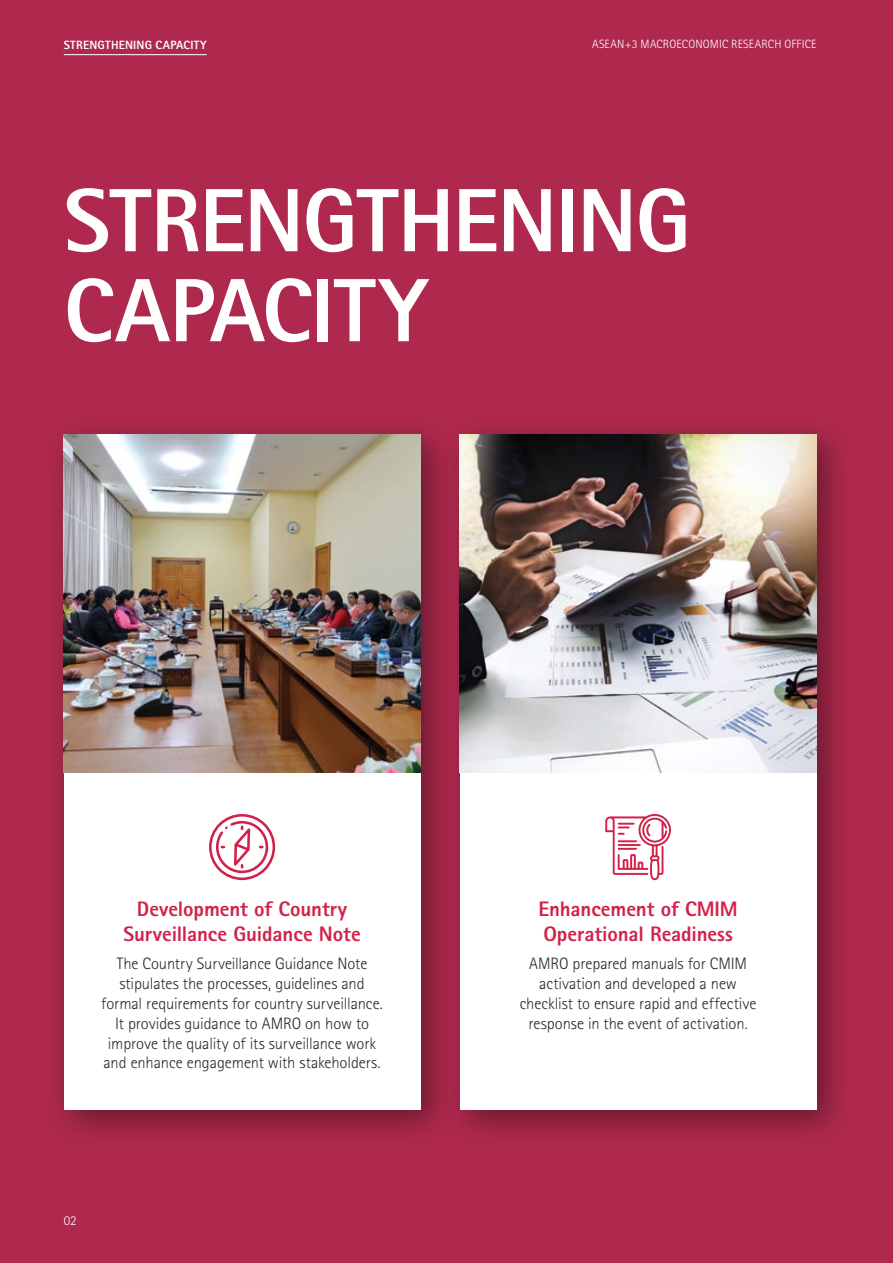
<style>
.page{position:relative;width:893px;height:1263px;background:#ae294d}
.page>*{position:absolute;margin:0;border:0;box-sizing:border-box;transform-origin:0 0}
.t1{font:800 90px/90px "Rotis Sans Serif";letter-spacing:-.015em;color:#fff}
.t2{font:800 21px/25.2px "Rotis Sans Serif";letter-spacing:-.005em;color:#d12149;text-align:center}
.t3{font:300 16.5px/19.8px "Rotis Sans Serif";letter-spacing:-.005em;color:#292829;text-align:center}
.t4{font:300 13.5px "Rotis Sans Serif";color:#fff}
.t5{font:300 12px "Rotis Sans Serif";letter-spacing:.015em;color:#fff}
.t6{font:800 12px "Rotis Sans Serif";letter-spacing:.015em;color:#fff}
</style>
<div class="page">
<div style="left:45px;top:416px;width:413px;height:731px;background:#000;opacity:.4"></div>
<div style="left:64px;top:772px;width:356px;height:338px;background:#fff"></div>
<img style="left:64px;top:435px;width:356px;height:337px">
<div style="left:441px;top:416px;width:413px;height:731px;background:#000;opacity:.4"></div>
<div style="left:460px;top:772px;width:356px;height:338px;background:#fff"></div>
<img style="left:460px;top:435px;width:356px;height:337px">
<svg style="left:605px;top:814px;width:66px;height:66px"></svg>
<svg style="left:209px;top:814px;width:66px;height:66px"></svg>
<hr style="left:64px;top:54px;width:143px;height:1px;background:#fff">
<p class="t6" style="left:64px;top:37px;width:144px">STRENGTHENING CAPACITY</p>
<p class="t5" style="left:592px;top:37px;width:226px">ASEAN+3 MACROECONOMIC RESEARCH OFFICE</p>
<h1 class="t1" style="left:64px;top:175px;width:628px">STRENGTHENING<br>CAPACITY</h1>
<p class="t2" style="left:123px;top:896px;width:239px">Development of Country<br>Surveillance Guidance Note</p>
<p class="t3" style="left:101px;top:954px;width:283px">The Country Surveillance Guidance Note stipulates the processes, guidelines and formal requirements for country surveillance.<br>It provides guidance to AMRO on how to improve the quality of its surveillance work and enhance engagement with stakeholders.</p>
<p class="t4" style="left:64px;top:1212px;width:14px">02</p>
<p class="t2" style="left:538px;top:896px;width:201px;text-align:left">Enhancement of CMIM<br>Operational Readiness</p>
<p class="t3" style="left:520px;top:954px;width:238px">AMRO prepared manuals for CMIM activation and developed a new checklist to ensure rapid and effective response in the event of activation.</p>
</div>
